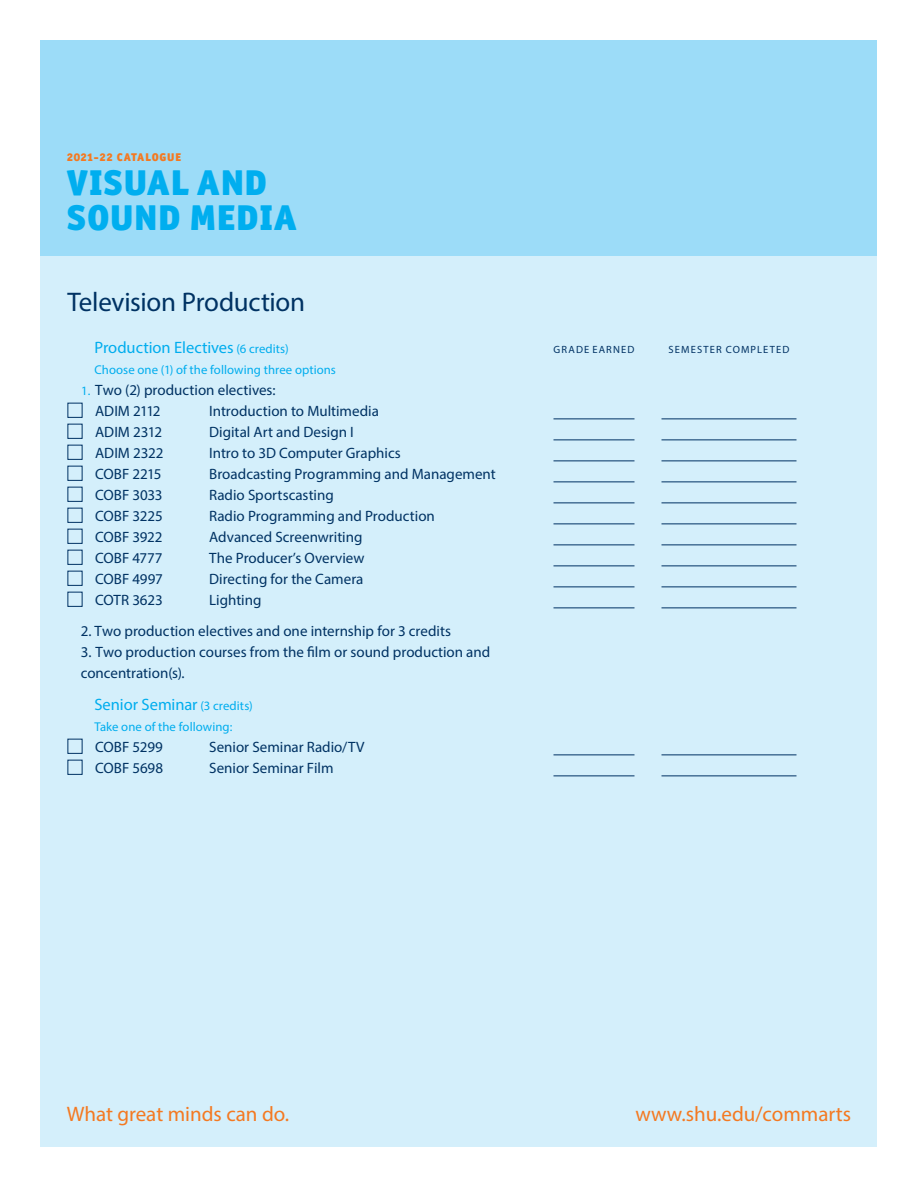
<style>
.page{position:relative;width:918px;height:1188px;background:#fff}
.page>*{position:absolute;margin:0;border:0;box-sizing:border-box;transform-origin:0 0}
.t1{font:900 36px "Officina Sans ITC Std";letter-spacing:.025em;color:#00aeef}
.t2{font:27px "Myriad Pro";letter-spacing:-.01em;color:#003263}
.t3{font:21px "Myriad Pro";color:#f47921}
.t4{font:16.5px "Myriad Pro";letter-spacing:-.005em;color:#00adee}
.t5{font:15px "Myriad Pro";color:#003263}
.t6{font:15px "Myriad Pro";letter-spacing:-.025em;color:#003263}
.t7{font:15px "Myriad Pro";letter-spacing:-.02em;color:#003263}
.t8{font:12.75px "Myriad Pro";letter-spacing:.005em;color:#00adee}
.t9{font:900 11.25px "Officina Sans ITC Std";letter-spacing:.055em;color:#f47921}
.t10{font:10.5px "Myriad Pro";letter-spacing:.11em;color:#003163}
.s1{font-size:12.75px}
.s2{font-size:12.75px;color:#00adee}
</style>
<div class="page">
<div style="left:40px;top:40px;width:838px;height:1108px;background:#d4effb"></div>
<div style="left:68px;top:403px;width:14px;height:15px;border:1px solid #003163"></div>
<hr style="left:554px;top:418px;width:80px;height:1px;background:#003163">
<hr style="left:662px;top:418px;width:134px;height:1px;background:#003163">
<div style="left:68px;top:424px;width:14px;height:15px;border:1px solid #003163"></div>
<hr style="left:554px;top:440px;width:80px;height:1px;background:#003163">
<hr style="left:662px;top:440px;width:134px;height:1px;background:#003163">
<div style="left:68px;top:445px;width:14px;height:15px;border:1px solid #003163"></div>
<hr style="left:554px;top:460px;width:80px;height:1px;background:#003163">
<hr style="left:662px;top:460px;width:134px;height:1px;background:#003163">
<div style="left:68px;top:466px;width:14px;height:15px;border:1px solid #003163"></div>
<hr style="left:554px;top:482px;width:80px;height:1px;background:#003163">
<hr style="left:662px;top:482px;width:134px;height:1px;background:#003163">
<div style="left:68px;top:487px;width:14px;height:15px;border:1px solid #003163"></div>
<hr style="left:554px;top:502px;width:80px;height:1px;background:#003163">
<hr style="left:662px;top:502px;width:134px;height:1px;background:#003163">
<div style="left:68px;top:508px;width:14px;height:15px;border:1px solid #003163"></div>
<hr style="left:554px;top:524px;width:80px;height:1px;background:#003163">
<hr style="left:662px;top:524px;width:134px;height:1px;background:#003163">
<div style="left:68px;top:529px;width:14px;height:15px;border:1px solid #003163"></div>
<hr style="left:554px;top:544px;width:80px;height:1px;background:#003163">
<hr style="left:662px;top:544px;width:134px;height:1px;background:#003163">
<div style="left:68px;top:550px;width:14px;height:15px;border:1px solid #003163"></div>
<hr style="left:554px;top:566px;width:80px;height:1px;background:#003163">
<hr style="left:662px;top:566px;width:134px;height:1px;background:#003163">
<div style="left:68px;top:571px;width:14px;height:15px;border:1px solid #003163"></div>
<hr style="left:554px;top:586px;width:80px;height:1px;background:#003163">
<hr style="left:662px;top:586px;width:134px;height:1px;background:#003163">
<div style="left:68px;top:592px;width:14px;height:15px;border:1px solid #003163"></div>
<hr style="left:554px;top:608px;width:80px;height:1px;background:#003163">
<hr style="left:662px;top:608px;width:134px;height:1px;background:#003163">
<div style="left:68px;top:739px;width:14px;height:15px;border:1px solid #003163"></div>
<hr style="left:554px;top:754px;width:80px;height:1px;background:#003163">
<hr style="left:662px;top:754px;width:134px;height:1px;background:#003163">
<div style="left:68px;top:760px;width:14px;height:15px;border:1px solid #003163"></div>
<hr style="left:554px;top:776px;width:80px;height:1px;background:#003163">
<hr style="left:662px;top:776px;width:134px;height:1px;background:#003163">
<div style="left:40px;top:40px;width:838px;height:216px;background:#9cdcf8"></div>
<p class="t9" style="left:67px;top:149px;width:116px">2021-22 CATALOGUE</p>
<p class="t1" style="left:67px;top:159px;width:202px">VISUAL AND</p>
<p class="t1" style="left:67px;top:194px;width:232px">SOUND MEDIA</p>
<p class="t2" style="left:68px;top:285px;width:239px">Television Production</p>
<p class="t4" style="left:94px;top:337px;width:196px">Production Electives <span class="s1">(6 credits)</span></p>
<p class="t8" style="left:94px;top:361px;width:243px">Choose one (1) of the following three options</p>
<p class="t5" style="left:81px;top:380px;width:196px"><span class="s2">1.</span> Two (2) production electives:</p>
<p class="t6" style="left:95px;top:401px;width:67px">ADIM 2112</p>
<p class="t5" style="left:209px;top:401px;width:171px">Introduction to Multimedia</p>
<p class="t5" style="left:95px;top:422px;width:68px">ADIM 2312</p>
<p class="t5" style="left:209px;top:422px;width:146px">Digital Art and Design I</p>
<p class="t5" style="left:95px;top:443px;width:70px">ADIM 2322</p>
<p class="t5" style="left:209px;top:443px;width:193px">Intro to 3D Computer Graphics</p>
<p class="t7" style="left:95px;top:464px;width:68px">COBF 2215</p>
<p class="t5" style="left:209px;top:464px;width:288px">Broadcasting Programming and Management</p>
<p class="t5" style="left:95px;top:485px;width:69px">COBF 3033</p>
<p class="t5" style="left:209px;top:485px;width:126px">Radio Sportscasting</p>
<p class="t5" style="left:95px;top:506px;width:69px">COBF 3225</p>
<p class="t5" style="left:209px;top:506px;width:227px">Radio Programming and Production</p>
<p class="t5" style="left:95px;top:527px;width:69px">COBF 3922</p>
<p class="t5" style="left:209px;top:527px;width:155px">Advanced Screenwriting</p>
<p class="t5" style="left:95px;top:548px;width:69px">COBF 4777</p>
<p class="t5" style="left:209px;top:548px;width:157px">The Producer’s Overview</p>
<p class="t5" style="left:95px;top:569px;width:69px">COBF 4997</p>
<p class="t5" style="left:209px;top:569px;width:156px">Directing for the Camera</p>
<p class="t5" style="left:95px;top:590px;width:69px">COTR 3623</p>
<p class="t5" style="left:209px;top:590px;width:54px">Lighting</p>
<p class="t5" style="left:81px;top:622px;width:372px">2. Two production electives and one internship for 3 credits</p>
<p class="t5" style="left:81px;top:643px;width:411px">3. Two production courses from the film or sound production and</p>
<p class="t5" style="left:81px;top:664px;width:105px">concentration(s).</p>
<p class="t4" style="left:94px;top:694px;width:160px">Senior Seminar <span class="s1">(3 credits)</span></p>
<p class="t8" style="left:94px;top:718px;width:139px">Take one of the following:</p>
<p class="t5" style="left:95px;top:737px;width:69px">COBF 5299</p>
<p class="t5" style="left:209px;top:737px;width:157px">Senior Seminar Radio/TV</p>
<p class="t5" style="left:95px;top:758px;width:69px">COBF 5698</p>
<p class="t5" style="left:209px;top:758px;width:126px">Senior Seminar Film</p>
<p class="t10" style="left:554px;top:343px;width:82px">GRADE EARNED</p>
<p class="t10" style="left:669px;top:343px;width:122px">SEMESTER COMPLETED</p>
<h3 class="t3" style="left:67px;top:1101px;width:224px">What great minds can do.</h3>
<h3 class="t3" style="left:635px;top:1101px;width:217px">www.shu.edu/commarts</h3>
</div>
